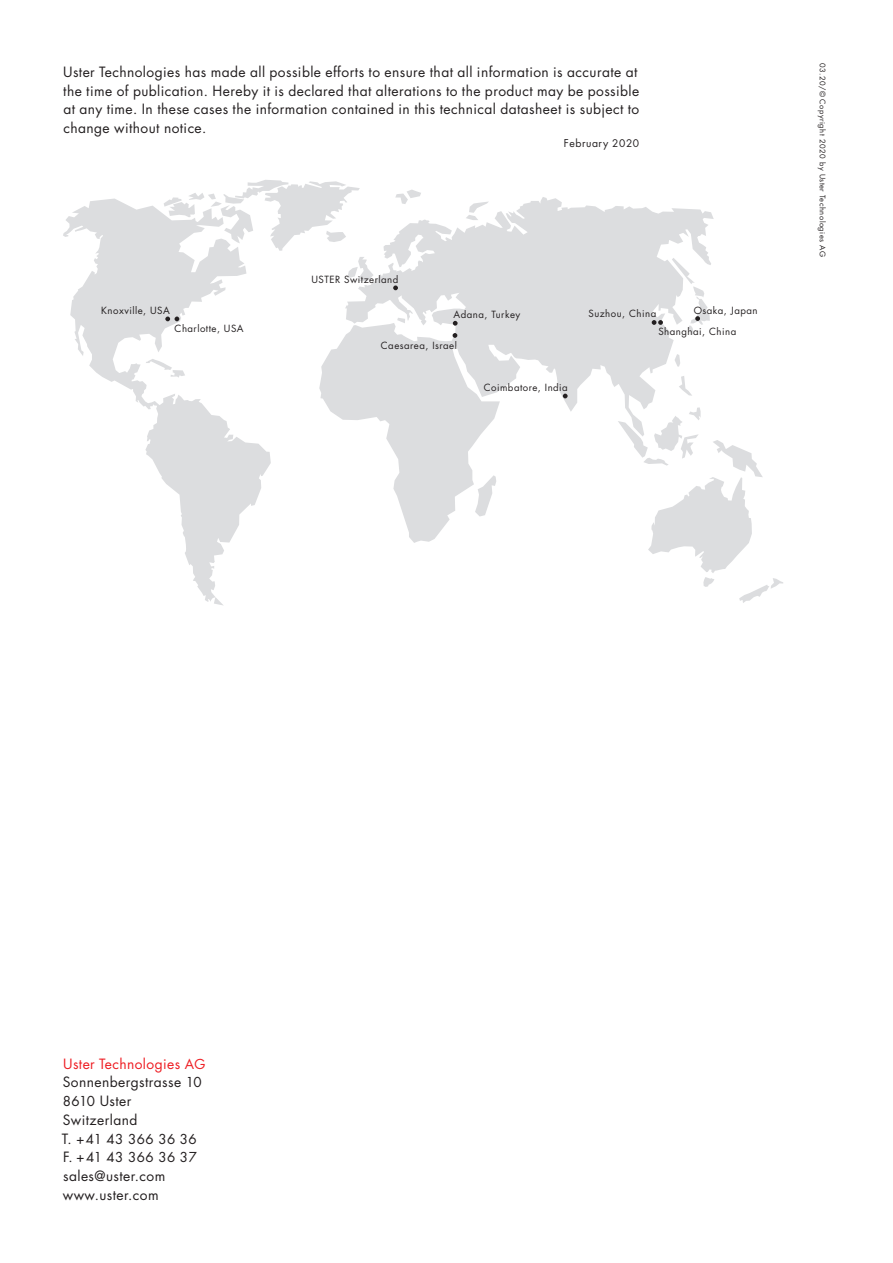
<style>
.page{position:relative;width:893px;height:1263px;background:#fff}
.page>*{position:absolute;margin:0;border:0;box-sizing:border-box;transform-origin:0 0}
.FuturaBook-9_2pt_4_4{font:13.8px/18.8px "Futura Std";letter-spacing:.03em;color:#231f20}
.FuturaBook-9_2pt_4_4-2{font:13.8px "Futura Std";letter-spacing:.03em;color:#ee1d23}
.FuturaBook-9_2pt_4_4-3{font:13.35px/18.8px "Futura Std";letter-spacing:.04em;color:#231f20}
.FuturaBook-7pt_3_3mm{font:10.5px "Futura Std";letter-spacing:.05em;color:#231f20}
.t1{font:9.6px "Futura Std";letter-spacing:.05em;color:#231f20}
.t2{font:7.5px "Futura Std";letter-spacing:.07em;color:#231f20}
.s1{font-size:10.2px}
.s2{font-size:13.35px}
.s3{font-size:13.8px}
</style>
<div class="page">
<svg style="left:214px;top:602px;width:9px;height:3px"></svg>
<svg style="left:648px;top:440px;width:135px;height:163px"></svg>
<svg style="left:395px;top:190px;width:26px;height:7px"></svg>
<svg style="left:63px;top:199px;width:208px;height:403px"></svg>
<svg style="left:164px;top:180px;width:196px;height:71px"></svg>
<svg style="left:319px;top:197px;width:395px;height:346px;fill:#dcdddf"></svg>
<svg style="left:146px;top:359px;width:39px;height:19px"></svg>
<svg style="left:347px;top:257px;width:27px;height:24px"></svg>
<svg style="left:397px;top:318px;width:8px;height:5px"></svg>
<svg style="left:675px;top:354px;width:5px;height:13px"></svg>
<svg style="left:672px;top:258px;width:38px;height:77px"></svg>
<svg style="left:652px;top:320px;width:11px;height:5px"></svg>
<svg style="left:563px;top:394px;width:5px;height:4px"></svg>
<svg style="left:453px;top:321px;width:5px;height:5px"></svg>
<svg style="left:453px;top:333px;width:4px;height:5px"></svg>
<svg style="left:393px;top:285px;width:5px;height:5px"></svg>
<svg style="left:165px;top:317px;width:14px;height:4px"></svg>
<p class="FuturaBook-9_2pt_4_4" style="left:63px;top:63px;width:578px">Uster Technologies has made all possible efforts to ensure that all information is accurate at the time of publication. Hereby it is declared that alterations to the product may be possible at any time. In these cases the information contained in this technical datasheet is subject to change without notice.</p>
<p class="FuturaBook-7pt_3_3mm" style="left:564px;top:137px;width:77px">February <span class="s1">2020</span></p>
<p class="t1" style="left:101px;top:305px;width:70px">Knoxville, USA</p>
<p class="t1" style="left:175px;top:322px;width:71px">Charlotte, USA</p>
<p class="t1" style="left:311px;top:273px;width:88px">USTER Switzerland</p>
<p class="t1" style="left:453px;top:308px;width:68px">Adana, Turkey</p>
<p class="t1" style="left:381px;top:339px;width:78px">Caesarea, Israel</p>
<p class="t1" style="left:484px;top:381px;width:86px">Coimbatore, India</p>
<p class="t1" style="left:694px;top:304px;width:65px">Osaka, Japan</p>
<p class="t1" style="left:658px;top:325px;width:79px">Shanghai, China</p>
<p class="t1" style="left:588px;top:308px;width:69px">Suzhou, China</p>
<p class="t2" style="left:827px;top:63px;width:196px;rotate:90deg">03.20/© Copyright 2020 by Uster Technologies AG</p>
<p class="FuturaBook-9_2pt_4_4-2" style="left:63px;top:1055px;width:144px">Uster Technologies <span class="s2">AG</span></p>
<p class="FuturaBook-9_2pt_4_4" style="left:63px;top:1073px;width:140px">Sonnenbergstrasse <span class="s2">10<br>8610</span> Uster<br>Switzerland</p>
<p class="FuturaBook-9_2pt_4_4-3" style="left:62px;top:1129px;width:137px"><span class="s3">T. +</span>41 43 366 36 36<br><span class="s3">F. +</span>41 43 366 36 37</p>
<p class="FuturaBook-9_2pt_4_4" style="left:63px;top:1166px;width:104px">sales@uster.com</p>
<p class="FuturaBook-9_2pt_4_4" style="left:63px;top:1185px;width:97px">www.uster.com</p>
</div>
